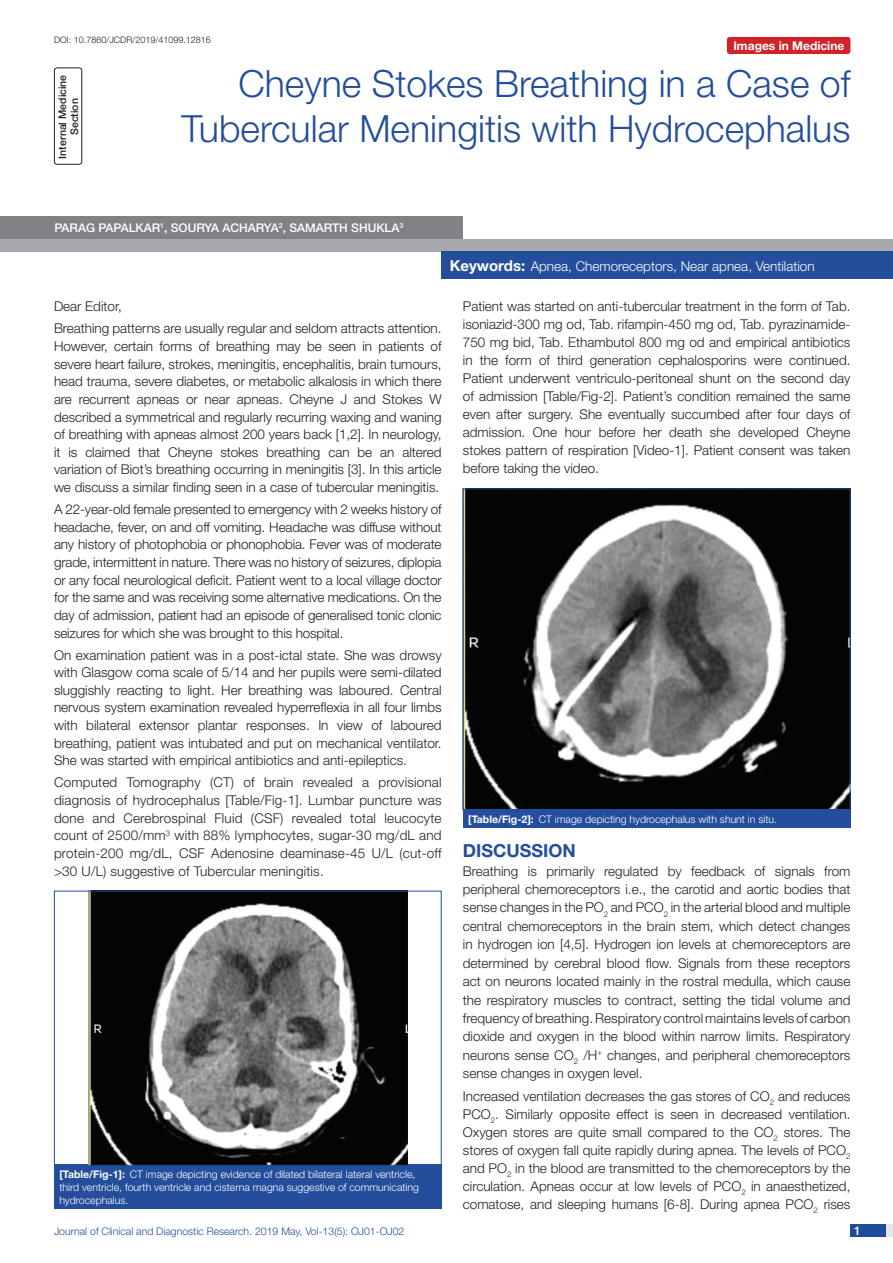
<style>
.page{position:relative;width:893px;height:1263px;background:#fff}
.page>*{position:absolute;margin:0;border:0;box-sizing:border-box;transform-origin:0 0}
.t1{font:300 37.5px/45px "Helvetica Neue";color:#244e9b;text-align:right}
.Heading{font:700 18px "Helvetica Neue";color:#244e9b}
.Body_text{font:300 13.5px/17.7px "Helvetica Neue";color:#231f20;text-align:justify}
.Key_words{font:300 13.5px "Helvetica Neue";color:#fff}
.Author{font:500 12px "Helvetica Neue";color:#fff}
.t2{font:700 12px "Helvetica Neue";color:#fff}
.TABLE_FIG{font:300 10.5px/12.6px "Helvetica Neue";color:#fff}
.t3{font:300 10.5px "Helvetica Neue";color:#244e9b}
.section{font:500 10.5px/12px "Helvetica Neue";color:#231f20;text-align:center}
.DOI{font:300 9px "Helvetica Neue";color:#231f20}
.s1{font-weight:700;font-size:15px}
.s2{font-weight:700}
</style>
<div class="page">
<div style="left:850px;top:1224px;width:43px;height:13px;background:#e6e7e9"></div>
<div style="left:850px;top:1224px;width:35px;height:13px;background:#214c99"></div>
<div style="left:54px;top:68px;width:28px;height:97px;border:1px solid #231f20;border-radius:3px"></div>
<div style="left:727px;top:37px;width:123px;height:17px;background:#d1232a;border-radius:3px"></div>
<div style="left:0;top:239px;width:893px;height:12px;background:#a8a9ad"></div>
<div style="left:0;top:216px;width:463px;height:23px;background:#808285"></div>
<div style="left:54px;top:1165px;width:388px;height:44px;background:#244e9b"></div>
<img style="left:88px;top:893px;width:319px;height:271px">
<div style="left:54px;top:891px;width:388px;height:275px;border:1px solid #244e9b"></div>
<img style="left:465px;top:490px;width:383px;height:318px">
<div style="left:463px;top:809px;width:387px;height:19px;background:#244e9b"></div>
<div style="left:442px;top:251px;width:451px;height:28px;background:#244e9b"></div>
<p class="DOI" style="left:54px;top:35px;width:158px">DOI: 10.7860/JCDR/2019/41099.12816</p>
<p class="section" style="left:56px;top:159px;width:85px;rotate:-90deg">INTERNAL MEDICINE<br>SECTION</p>
<p class="t1" style="left:181px;top:60px;width:670px">Cheyne Stokes Breathing in a Case of<br>Tubercular Meningitis with Hydrocephalus</p>
<p class="t2" style="left:733px;top:38px;width:113px">Images in Medicine</p>
<p class="Author" style="left:54px;top:221px;width:350px">PARAG PAPALKAR<sup>1</sup>, SOURYA ACHARYA<sup>2</sup>, SAMARTH SHUKLA<sup>3</sup></p>
<p class="Key_words" style="left:450px;top:258px;width:366px"><span class="s1">Keywords:</span> Apnea, Chemoreceptors, Near apnea, Ventilation</p>
<p class="Body_text" style="left:54px;top:297px;width:69px">Dear Editor,</p>
<p class="Body_text" style="left:54px;top:319px;width:389px">Breathing patterns are usually regular and seldom attracts attention.<br>However, certain forms of breathing may be seen in patients of severe heart failure, strokes, meningitis, encephalitis, brain tumours, head trauma, severe diabetes, or metabolic alkalosis in which there are recurrent apneas or near apneas. Cheyne J and Stokes W described a symmetrical and regularly recurring waxing and waning of breathing with apneas almost 200 years back [1,2]. In neurology, it is claimed that Cheyne stokes breathing can be an altered variation of Biot’s breathing occurring in meningitis [3]. In this article we discuss a similar finding seen in a case of tubercular meningitis.</p>
<p class="Body_text" style="left:54px;top:500px;width:389px">A 22-year-old female presented to emergency with 2 weeks history of headache, fever, on and off vomiting. Headache was diffuse without any history of photophobia or phonophobia. Fever was of moderate grade, intermittent in nature. There was no history of seizures, diplopia or any focal neurological deficit. Patient went to a local village doctor for the same and was receiving some alternative medications. On the day of admission, patient had an episode of generalised tonic clonic seizures for which she was brought to this hospital.</p>
<p class="Body_text" style="left:54px;top:645px;width:389px">On examination patient was in a post-ictal state. She was drowsy with Glasgow coma scale of 5/14 and her pupils were semi-dilated sluggishly reacting to light. Her breathing was laboured. Central nervous system examination revealed hyperreflexia in all four limbs with bilateral extensor plantar responses. In view of laboured breathing, patient was intubated and put on mechanical ventilator.<br>She was started with empirical antibiotics and anti-epileptics.</p>
<p class="Body_text" style="left:54px;top:773px;width:389px">Computed Tomography (CT) of brain revealed a provisional diagnosis of hydrocephalus [Table/Fig-1]. Lumbar puncture was done and Cerebrospinal Fluid (CSF) revealed total leucocyte count of 2500/mm<sup>3</sup> with 88% lymphocytes, sugar-30 mg/dL and protein-200 mg/dL, CSF Adenosine deaminase-45 U/L (cut-off &gt;30 U/L) suggestive of Tubercular meningitis.</p>
<p class="TABLE_FIG" style="left:59px;top:1168px;width:361px"><span class="s2">[Table/Fig-1]:</span> CT image depicting evidence of dilated bilateral lateral ventricle, third ventricle, fourth ventricle and cisterna magna suggestive of communicating hydrocephalus.</p>
<p class="Body_text" style="left:463px;top:297px;width:389px">Patient was started on anti-tubercular treatment in the form of Tab. isoniazid-300 mg od, Tab. rifampin-450 mg od, Tab. pyrazinamide-750 mg bid, Tab. Ethambutol 800 mg od and empirical antibiotics in the form of third generation cephalosporins were continued.<br>Patient underwent ventriculo-peritoneal shunt on the second day of admission [Table/Fig-2]. Patient’s condition remained the same even after surgery. She eventually succumbed after four days of admission. One hour before her death she developed Cheyne stokes pattern of respiration [Video-1]. Patient consent was taken before taking the video.</p>
<p class="TABLE_FIG" style="left:468px;top:812px;width:310px"><span class="s2">[Table/Fig-2]:</span> CT image depicting hydrocephalus with shunt in situ.</p>
<p class="Heading" style="left:463px;top:839px;width:115px">DISCUSSION</p>
<p class="Body_text" style="left:463px;top:861px;width:389px;line-height:18.5px">Breathing is primarily regulated by feedback of signals from peripheral chemoreceptors i.e., the carotid and aortic bodies that sense changes in the PO<sub>2</sub> and PCO<sub>2</sub> in the arterial blood and multiple central chemoreceptors in the brain stem, which detect changes in hydrogen ion [4,5]. Hydrogen ion levels at chemoreceptors are determined by cerebral blood flow. Signals from these receptors act on neurons located mainly in the rostral medulla, which cause the respiratory muscles to contract, setting the tidal volume and frequency of breathing. Respiratory control maintains levels of carbon dioxide and oxygen in the blood within narrow limits. Respiratory neurons sense CO<sub>2</sub> /H<sup>+</sup> changes, and peripheral chemoreceptors sense changes in oxygen level.</p>
<p class="Body_text" style="left:463px;top:1086px;width:389px">Increased ventilation decreases the gas stores of CO<sub>2</sub> and reduces PCO<sub>2</sub>. Similarly opposite effect is seen in decreased ventilation.<br>Oxygen stores are quite small compared to the CO<sub>2</sub> stores. The stores of oxygen fall quite rapidly during apnea. The levels of PCO<sub>2 </sub>and PO<sub>2</sub> in the blood are transmitted to the chemoreceptors by the circulation. Apneas occur at low levels of PCO<sub>2</sub> in anaesthetized, comatose, and sleeping humans [6-8]. During apnea PCO<sub>2</sub> rises</p>
<p class="t3" style="left:54px;top:1225px;width:352px">Journal of Clinical and Diagnostic Research. 2019 May, Vol-13(5): OJ01-OJ02</p>
<p class="Author" style="left:854px;top:1223px;width:8px">1</p>
</div>
